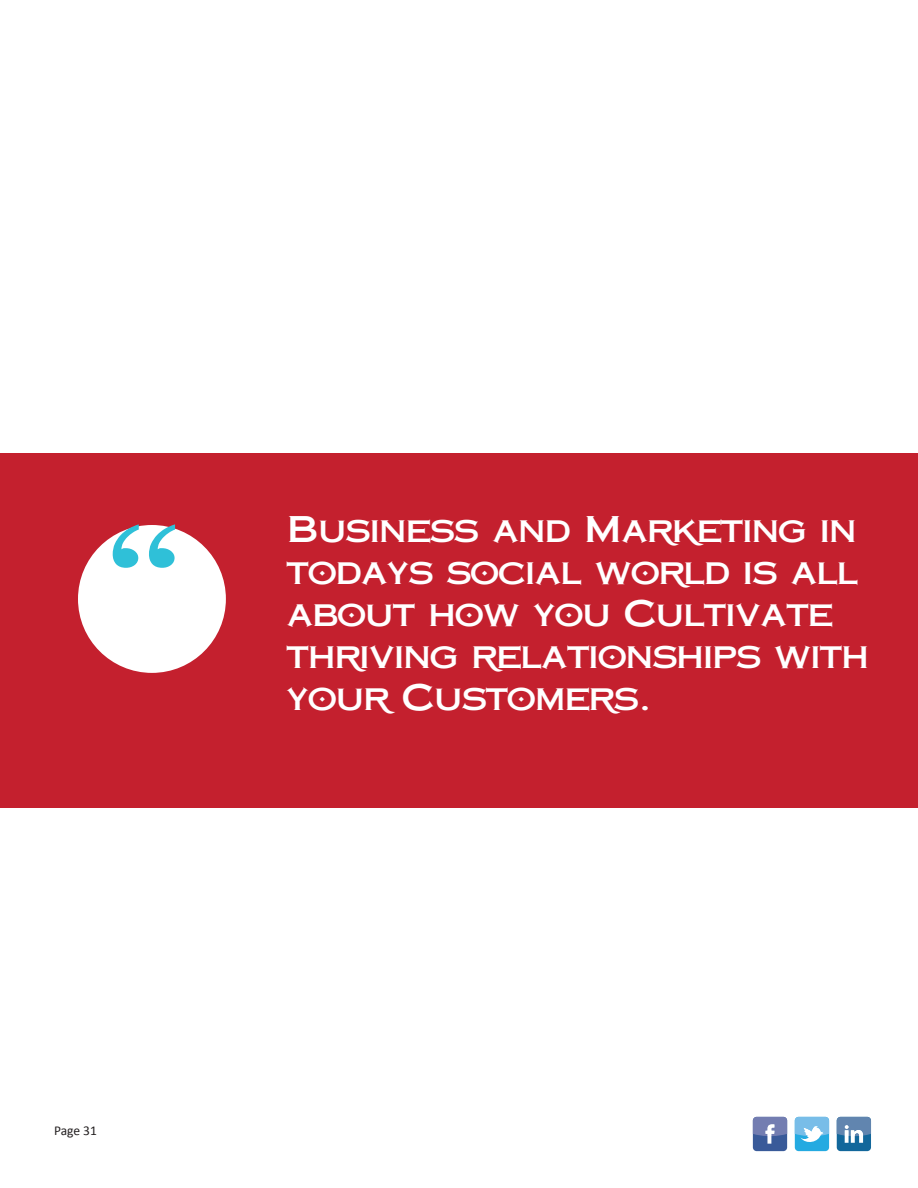
<style>
.page{position:relative;width:918px;height:1188px;background:#fff}
.page>*{position:absolute;margin:0;border:0;box-sizing:border-box;transform-origin:0 0}
.t1{font:162px "Copperplate Classic Plain";color:#2fc0d8}
.t2{font:36px/42px "Copperplate Classic Plain";color:#fff}
.t3{font:13.5px "Calibri";letter-spacing:-.005em;color:#231f20}
</style>
<div class="page">
<div style="left:795px;top:1117px;width:34px;height:34px;background:#24aae1;border-radius:4px"></div>
<svg style="left:795px;top:1117px;width:34px;height:25px"></svg>
<div style="left:753px;top:1117px;width:34px;height:34px;background:#395a99;border-radius:4px"></div>
<svg style="left:753px;top:1117px;width:34px;height:27px"></svg>
<div style="left:837px;top:1117px;width:34px;height:34px;background:#12679b;border-radius:4px"></div>
<svg style="left:837px;top:1117px;width:34px;height:26px"></svg>
<div style="left:0;top:453px;width:918px;height:355px;background:#c4202e"></div>
<div style="left:78px;top:525px;width:148px;height:148px;background:#fff;border-radius:50%"></div>
<h1 class="t1" style="left:108px;top:490px;width:73px">“</h1>
<p class="t2" style="left:287px;top:508px;width:583px">Business and Marketing in todays social world is all about how you Cultivate thriving relationships with your Customers.</p>
<p class="t3" style="left:54px;top:1122px;width:44px">Page 31</p>
</div>
